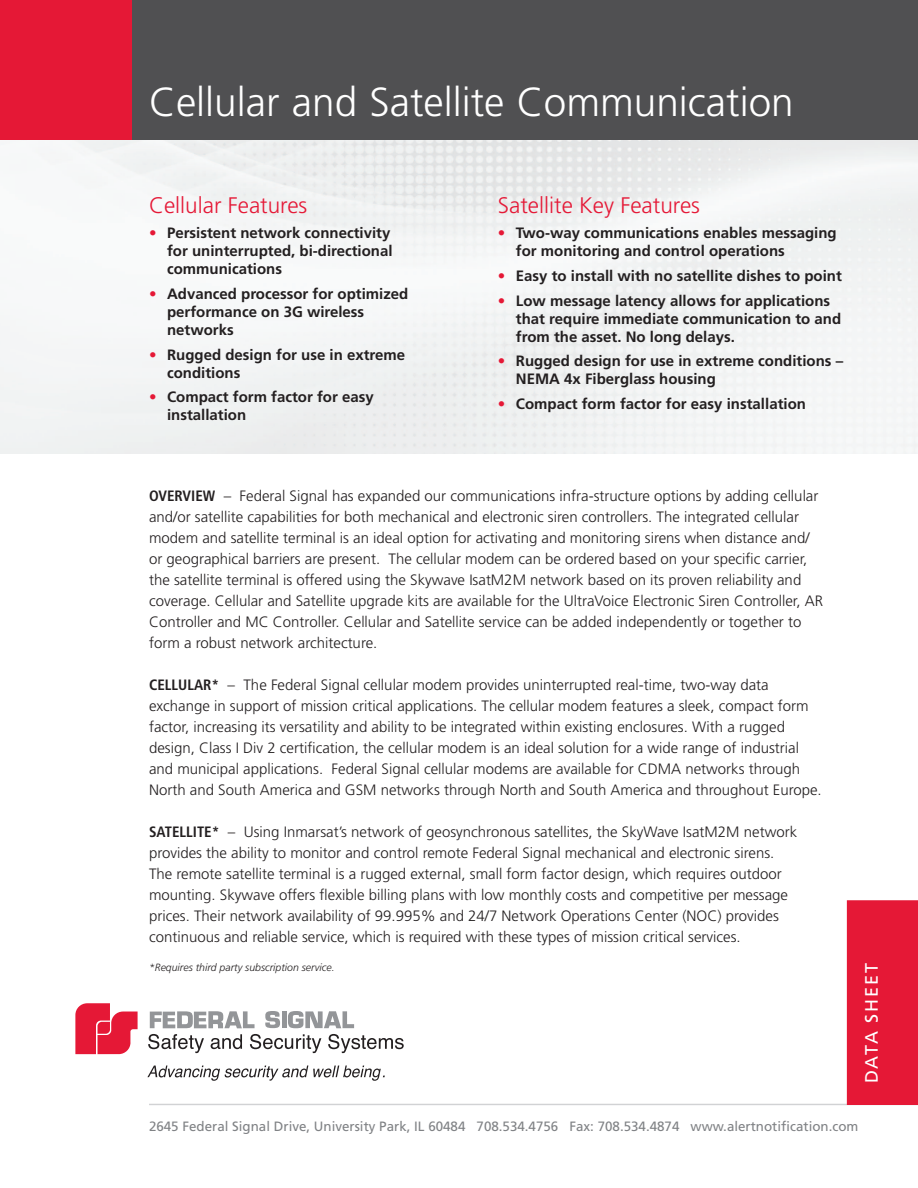
<style>
.page{position:relative;width:918px;height:1188px;background:#fff}
.page>*{position:absolute;margin:0;border:0;box-sizing:border-box;transform-origin:0 0}
.Page_head{font:300 40.5px "Frutiger";color:#fff}
.t1{font:300 22.5px "Frutiger";color:#e51836}
.t2{font:18px "Frutiger";letter-spacing:.1em;color:#fff}
.t3{font:300 15px/21px "Frutiger";color:#231f20}
.t4{font:700 15px/18px "Frutiger";color:#231f20}
.t5{font:13.5px "Frutiger";color:#808285}
.t6{font:italic 300 10.5px "Frutiger";color:#231f20}
.s1{color:#e51836}
.s2{font-weight:700;font-stretch:condensed}
</style>
<div class="page">
<img style="left:0;top:139px;width:918px;height:315px">
<div style="left:128px;top:0;width:790px;height:140px;background:#505052"></div>
<div style="left:0;top:0;width:131px;height:139px;background:#e51836"></div>
<svg style="left:75px;top:1003px;width:63px;height:51px"></svg>
<svg style="left:265px;top:1011px;width:15px;height:17px"></svg>
<hr style="left:282px;top:1011px;width:4px;height:17px;background:#939598">
<svg style="left:288px;top:1011px;width:66px;height:17px"></svg>
<svg style="left:150px;top:1011px;width:105px;height:17px"></svg>
<svg style="left:148px;top:1034px;width:56px;height:19px"></svg>
<svg style="left:211px;top:1034px;width:31px;height:15px"></svg>
<svg style="left:250px;top:1034px;width:71px;height:19px"></svg>
<svg style="left:328px;top:1034px;width:76px;height:19px"></svg>
<svg style="left:147px;top:1066px;width:238px;height:15px"></svg>
<hr style="left:149px;top:1104px;width:769px;height:1px;background:#d1d2d4">
<div style="left:847px;top:900px;width:71px;height:205px;background:#e51836"></div>
<p class="Page_head" style="left:149px;top:79px;width:646px">Cellular and Satellite Communication</p>
<p class="t1" style="left:149px;top:193px;width:160px">Cellular Features</p>
<p class="t4" style="left:167px;top:224px;width:227px;text-indent:-18px"><span class="s1">•</span> Persistent network connectivity for uninterrupted, bi-directional communications</p>
<p class="t4" style="left:167px;top:285px;width:243px;text-indent:-18px"><span class="s1">•</span> Advanced processor for optimized performance on 3G wireless networks</p>
<p class="t4" style="left:167px;top:346px;width:240px;text-indent:-18px"><span class="s1">•</span> Rugged design for use in extreme conditions</p>
<p class="t4" style="left:167px;top:388px;width:208px;text-indent:-18px"><span class="s1">•</span> Compact form factor for easy installation</p>
<p class="t1" style="left:498px;top:193px;width:204px">Satellite Key Features</p>
<p class="t4" style="left:516px;top:224px;width:322px;text-indent:-18px"><span class="s1">•</span> Two-way communications enables messaging for monitoring and control operations</p>
<p class="t4" style="left:498px;top:267px;width:345px"><span class="s1">•</span> Easy to install with no satellite dishes to point</p>
<p class="t4" style="left:516px;top:292px;width:327px;text-indent:-18px"><span class="s1">•</span> Low message latency allows for applications that require immediate communication to and from the asset. No long delays.</p>
<p class="t4" style="left:516px;top:352px;width:329px;text-indent:-18px"><span class="s1">•</span> Rugged design for use in extreme conditions –<br>NEMA 4x Fiberglass housing</p>
<p class="t4" style="left:498px;top:395px;width:310px"><span class="s1">•</span> Compact form factor for easy installation</p>
<p class="t3" style="left:149px;top:486px;width:676px"><span class="s2">OVERVIEW</span> – Federal Signal has expanded our communications infra-structure options by adding cellular and/or satellite capabilities for both mechanical and electronic siren controllers. The integrated cellular modem and satellite terminal is an ideal option for activating and monitoring sirens when distance and/ or geographical barriers are present. The cellular modem can be ordered based on your specific carrier, the satellite terminal is offered using the Skywave IsatM2M network based on its proven reliability and coverage. Cellular and Satellite upgrade kits are available for the UltraVoice Electronic Siren Controller, AR Controller and MC Controller. Cellular and Satellite service can be added independently or together to form a robust network architecture.</p>
<p class="t3" style="left:149px;top:675px;width:674px"><span class="s2">CELLULAR*</span> – The Federal Signal cellular modem provides uninterrupted real-time, two-way data exchange in support of mission critical applications. The cellular modem features a sleek, compact form factor, increasing its versatility and ability to be integrated within existing enclosures. With a rugged design, Class I Div 2 certification, the cellular modem is an ideal solution for a wide range of industrial and municipal applications. Federal Signal cellular modems are available for CDMA networks through North and South America and GSM networks through North and South America and throughout Europe.</p>
<p class="t3" style="left:149px;top:822px;width:650px"><span class="s2">SATELLITE*</span> – Using Inmarsat’s network of geosynchronous satellites, the SkyWave IsatM2M network provides the ability to monitor and control remote Federal Signal mechanical and electronic sirens.<br>The remote satellite terminal is a rugged external, small form factor design, which requires outdoor mounting. Skywave offers flexible billing plans with low monthly costs and competitive per message prices. Their network availability of 99.995% and 24/7 Network Operations Center (NOC) provides continuous and reliable service, which is required with these types of mission critical services.</p>
<p class="t6" style="left:149px;top:961px;width:187px">*Requires third party subscription service.</p>
<p class="t2" style="left:861px;top:1083px;width:121px;rotate:-90deg">DATA SHEET</p>
<p class="t5" style="left:149px;top:1119px;width:711px">2645 Federal Signal Drive, University Park, IL 60484 708.534.4756 Fax: 708.534.4874 www.alertnotification.com</p>
</div>
